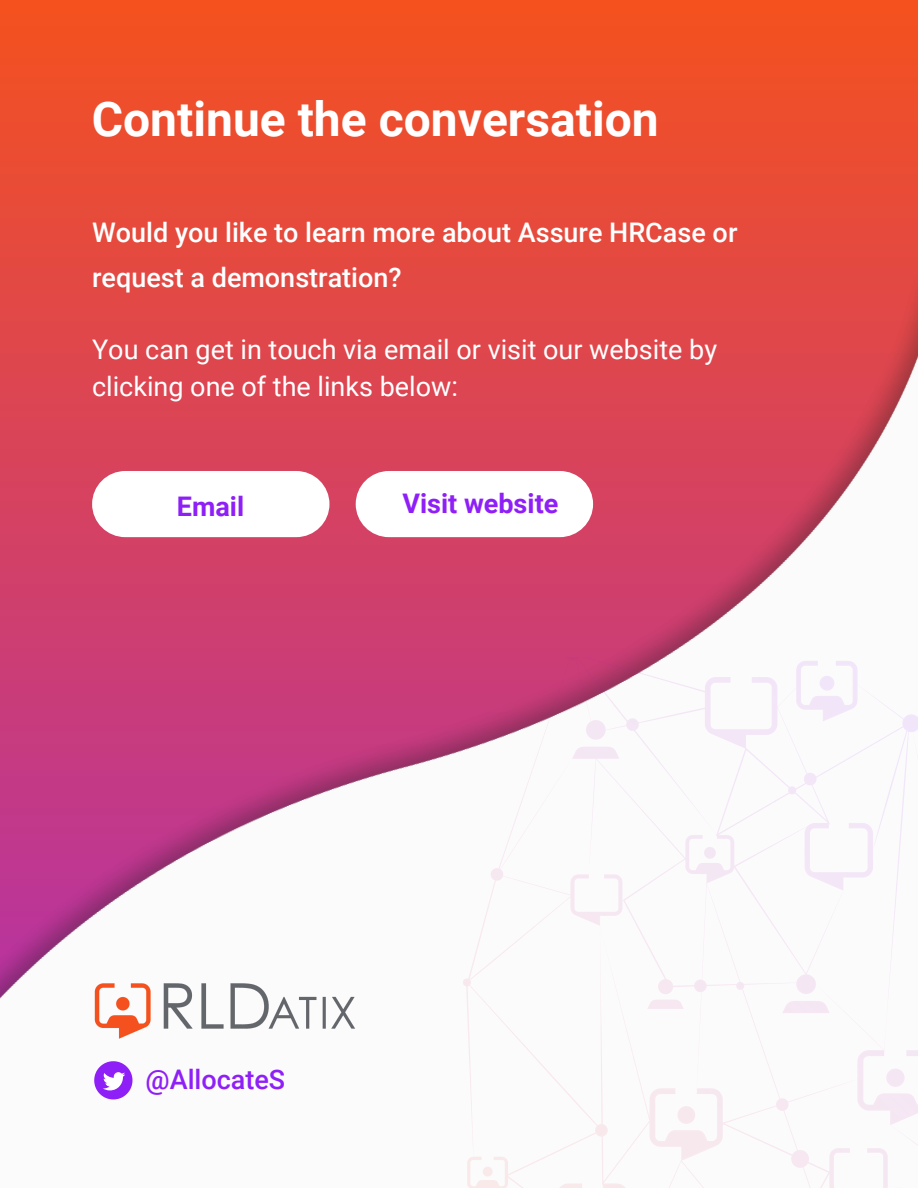
<style>
.page{position:relative;width:918px;height:1188px;background:#fff}
.page>*{position:absolute;margin:0;border:0;box-sizing:border-box;transform-origin:0 0}
.t1{font:700 48px "Roboto";color:#fff}
.t2{font:27px/37.2px "Roboto";color:#fff}
.t3{font:500 27px/45px "Roboto";color:#fff}
.t4{font:700 27px "Roboto";color:#8f1ff7}
.t5{font:500 27px "Roboto";color:#8f1ff7}
</style>
<div class="page">
<svg style="left:0;top:0;width:918px;height:230px;background:#ed4d2c"></svg>
<img style="left:0;top:230px;width:918px;height:870px">
<img style="left:459px;top:657px;width:459px;height:531px">
<svg style="left:94px;top:1061px;width:38px;height:38px"></svg>
<div style="left:92px;top:471px;width:237px;height:66px;background:#fff;border-radius:33px"></div>
<div style="left:356px;top:471px;width:237px;height:66px;background:#fff;border-radius:33px"></div>
<img style="left:94px;top:982px;width:261px;height:58px">
<p class="t1" style="left:92px;top:91px;width:569px">Continue the conversation</p>
<p class="t3" style="left:92px;top:210px;width:647px">Would you like to learn more about Assure HRCase or request a demonstration?</p>
<p class="t2" style="left:92px;top:331px;width:626px">You can get in touch via email or visit our website by clicking one of the links below:</p>
<p class="t4" style="left:177px;top:491px;width:69px">Email</p>
<p class="t4" style="left:402px;top:488px;width:157px">Visit website</p>
<p class="t5" style="left:146px;top:1064px;width:141px">@AllocateS</p>
</div>
